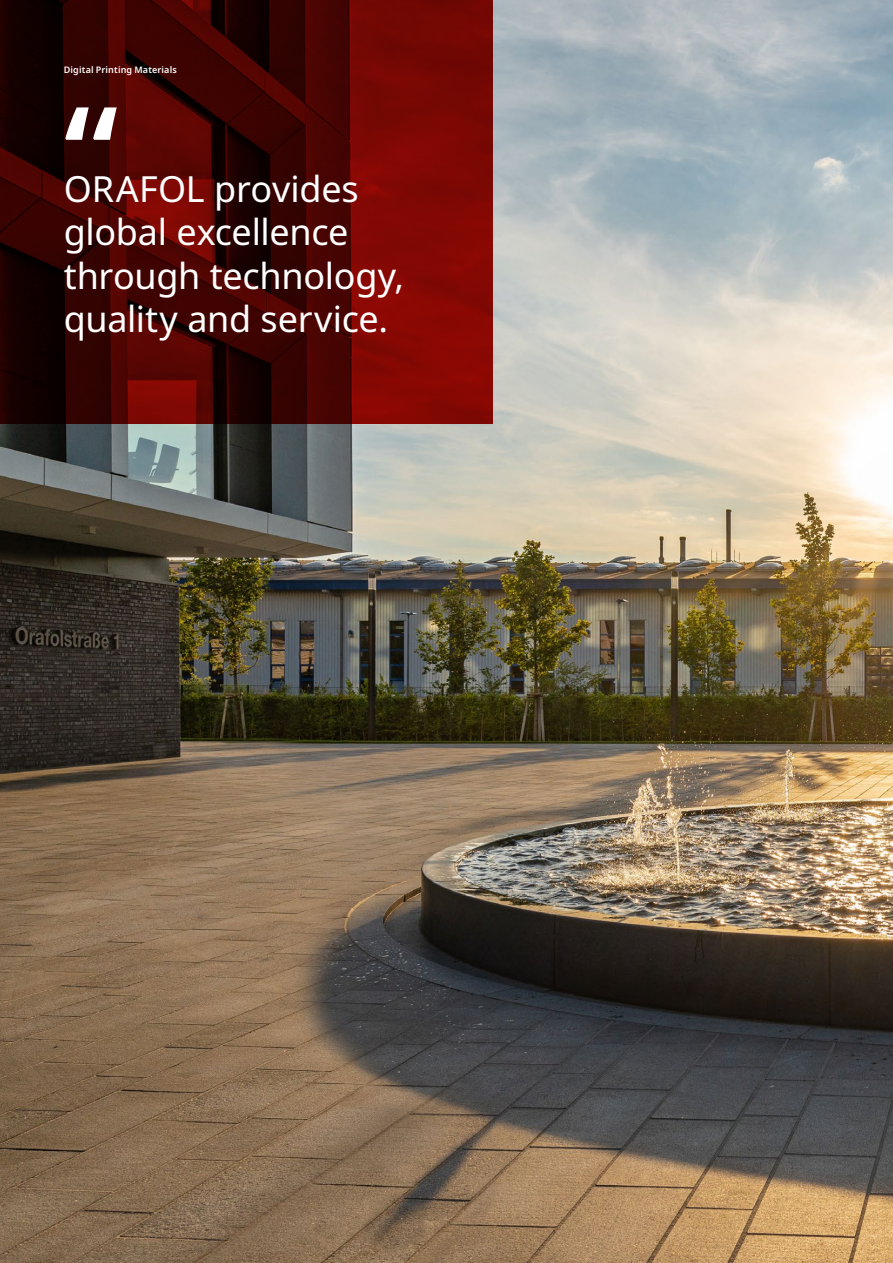
<style>
.page{position:relative;width:893px;height:1263px;background:#fff}
.page>*{position:absolute;margin:0;border:0;box-sizing:border-box;transform-origin:0 0}
.t1{font:600 132px "Noto Sans";color:#fff}
.Quote_text_-_Green_large{font:36px/43.5px "Noto Sans";letter-spacing:-.01em;color:#fff}
.t2{font:600 9px "Noto Sans";letter-spacing:.015em;color:#fff}
</style>
<div class="page">
<img style="left:0;top:0;width:892px;height:1263px">
<svg style="left:0;top:0;width:493px;height:424px;background:#4d0401"></svg>
<p class="t2" style="left:64px;top:64px;width:115px">Digital Printing Materials</p>
<p class="t1" style="left:64px;top:61px;width:56px">“</p>
<p class="Quote_text_-_Green_large" style="left:64px;top:168px;width:342px">ORAFOL provides global excellence through technology, quality and service.</p>
</div>
